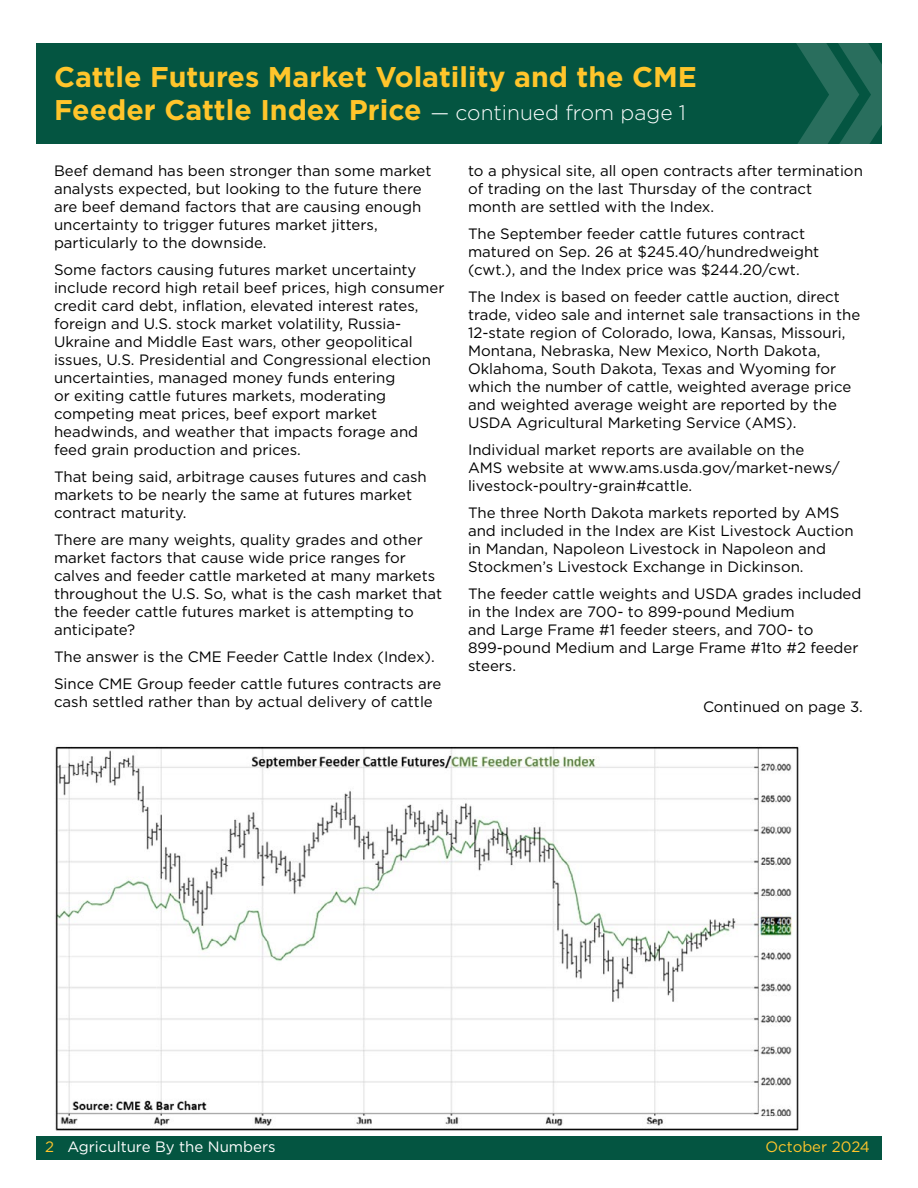
<style>
.page{position:relative;width:918px;height:1188px;background:#fff}
.page>*{position:absolute;margin:0;border:0;box-sizing:border-box;transform-origin:0 0}
.headings{font:700 28.5px/33px "Gotham";color:#ffc52b}
.body{font:15px/18px "Gotham";color:#000}
.body-2{font:15px "Gotham";color:#fff}
.body-3{font:15px "Gotham";color:#ffc52b}
.s1{font-weight:300;font-size:21px;color:#fff}
.s2{color:#ffc52b}
</style>
<div class="page">
<div style="left:36px;top:1136px;width:846px;height:24px;background:#045541"></div>
<div style="left:36px;top:44px;width:846px;height:100px;background:#045541"></div>
<svg style="left:793px;top:43px;width:89px;height:101px"></svg>
<img style="left:55px;top:746px;width:744px;height:384px">
<p class="headings" style="left:54px;top:61px;width:645px">Cattle Futures Market Volatility and the CME<br>Feeder Cattle Index Price <span class="s1">— continued from page 1</span></p>
<p class="body" style="left:54px;top:161px;width:379px">Beef demand has been stronger than some market analysts expected, but looking to the future there are beef demand factors that are causing enough uncertainty to trigger futures market jitters, particularly to the downside.</p>
<p class="body" style="left:54px;top:260px;width:392px">Some factors causing futures market uncertainty include record high retail beef prices, high consumer credit card debt, inflation, elevated interest rates, foreign and U.S. stock market volatility, Russia-Ukraine and Middle East wars, other geopolitical issues, U.S. Presidential and Congressional election uncertainties, managed money funds entering<br>or exiting cattle futures markets, moderating competing meat prices, beef export market headwinds, and weather that impacts forage and feed grain production and prices.</p>
<p class="body" style="left:54px;top:467px;width:374px">That being said, arbitrage causes futures and cash markets to be nearly the same at futures market contract maturity.</p>
<p class="body" style="left:54px;top:530px;width:390px">There are many weights, quality grades and other market factors that cause wide price ranges for calves and feeder cattle marketed at many markets throughout the U.S. So, what is the cash market that the feeder cattle futures market is attempting to anticipate?</p>
<p class="body" style="left:54px;top:647px;width:382px">The answer is the CME Feeder Cattle Index (Index).</p>
<p class="body" style="left:54px;top:674px;width:389px">Since CME Group feeder cattle futures contracts are cash settled rather than by actual delivery of cattle</p>
<p class="body" style="left:468px;top:161px;width:396px">to a physical site, all open contracts after termination of trading on the last Thursday of the contract month are settled with the Index.</p>
<p class="body" style="left:468px;top:224px;width:353px">The September feeder cattle futures contract matured on Sep. 26 at $245.40/hundredweight (cwt.), and the Index price was $244.20/cwt.</p>
<p class="body" style="left:468px;top:287px;width:394px">The Index is based on feeder cattle auction, direct trade, video sale and internet sale transactions in the 12-state region of Colorado, Iowa, Kansas, Missouri, Montana, Nebraska, New Mexico, North Dakota, Oklahoma, South Dakota, Texas and Wyoming for which the number of cattle, weighted average price and weighted average weight are reported by the USDA Agricultural Marketing Service (AMS).</p>
<p class="body" style="left:468px;top:440px;width:373px">Individual market reports are available on the<br>AMS website at www.ams.usda.gov/market-news/ livestock-poultry-grain#cattle.</p>
<p class="body" style="left:468px;top:503px;width:387px">The three North Dakota markets reported by AMS and included in the Index are Kist Livestock Auction in Mandan, Napoleon Livestock in Napoleon and Stockmen’s Livestock Exchange in Dickinson.</p>
<p class="body" style="left:468px;top:584px;width:395px">The feeder cattle weights and USDA grades included in the Index are 700- to 899-pound Medium<br>and Large Frame #1 feeder steers, and 700- to 899-pound Medium and Large Frame #1to #2 feeder steers.</p>
<p class="body" style="left:703px;top:698px;width:161px">Continued on page 3.</p>
<p class="body-2" style="left:45px;top:1138px;width:232px"><span class="s2">2</span> Agriculture By the Numbers</p>
<p class="body-3" style="left:766px;top:1138px;width:106px">October 2024</p>
</div>
